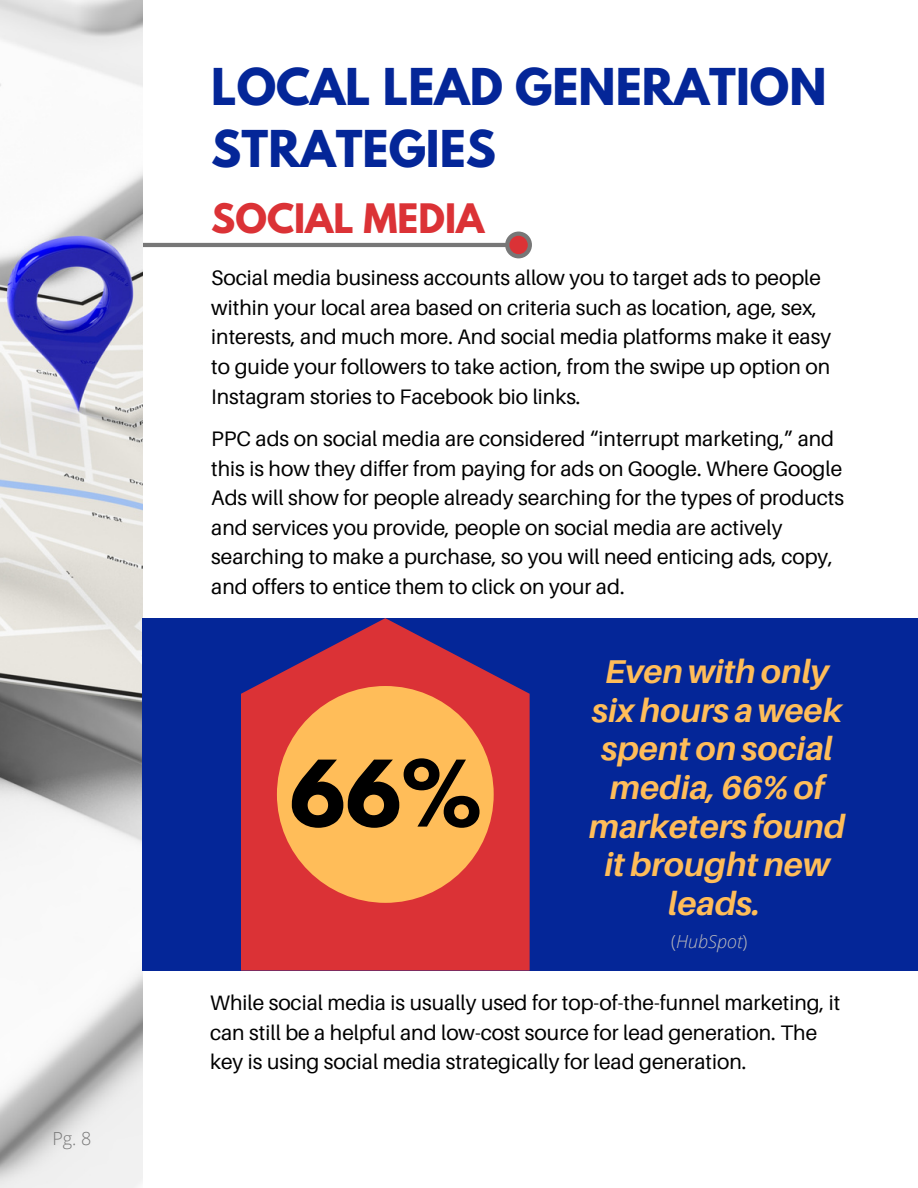
<style>
.page{position:relative;width:918px;height:1188px;background:#fff}
.page>*{position:absolute;margin:0;border:0;box-sizing:border-box;transform-origin:0 0}
.t1{font:700 81.15px "League Spartan";color:#000}
.t2{font:700 45px/62.4px "League Spartan";color:#042698}
.t3{font:700 36px "League Spartan";color:#db3236}
.t4{font:italic 700 33px/38.5px "Aileron";color:#ffbd59;text-align:center}
.t5{font:21px/29.7px "Aileron";color:#000}
.t6{font:italic 300 18px "Open Sans";color:#bcbbbc}
.t7{font:300 18px "Open Sans";color:#777}
.s1{font-style:normal}
</style>
<div class="page">
<svg style="left:143px;top:232px;width:389px;height:26px"></svg>
<img style="left:0;top:0;width:143px;height:1188px">
<div style="left:143px;top:619px;width:775px;height:352px;background:#042698"></div>
<svg style="left:241px;top:618px;width:289px;height:353px;fill:#db3236"></svg>
<div style="left:277px;top:686px;width:217px;height:217px;background:#ffbd59;border-radius:50%"></div>
<p class="t7" style="left:52px;top:1126px;width:41px">Pg. 8</p>
<h2 class="t2" style="left:211px;top:61px;width:617px">LOCAL LEAD GENERATION<br>STRATEGIES</h2>
<h3 class="t3" style="left:211px;top:201px;width:275px">SOCIAL MEDIA</h3>
<p class="t5" style="left:211px;top:262px;width:621px">Social media business accounts allow you to target ads to people within your local area based on criteria such as location, age, sex, interests, and much more. And social media platforms make it easy to guide your followers to take action, from the swipe up option on Instagram stories to Facebook bio links.</p>
<p class="t5" style="left:211px;top:423px;width:634px">PPC ads on social media are considered “interrupt marketing,” and this is how they differ from paying for ads on Google. Where Google Ads will show for people already searching for the types of products and services you provide, people on social media are actively searching to make a purchase, so you will need enticing ads, copy, and offers to entice them to click on your ad.</p>
<h1 class="t1" style="left:290px;top:754px;width:193px">66%</h1>
<h3 class="t4" style="left:589px;top:652px;width:258px">Even with only six hours a week spent on social media, 66% of marketers found it brought new leads.</h3>
<p class="t6" style="left:671px;top:929px;width:78px"><span class="s1">(</span>HubSpot<span class="s1">)</span></p>
<p class="t5" style="left:210px;top:987px;width:632px">While social media is usually used for top-of-the-funnel marketing, it can still be a helpful and low-cost source for lead generation. The key is using social media strategically for lead generation.</p>
</div>
